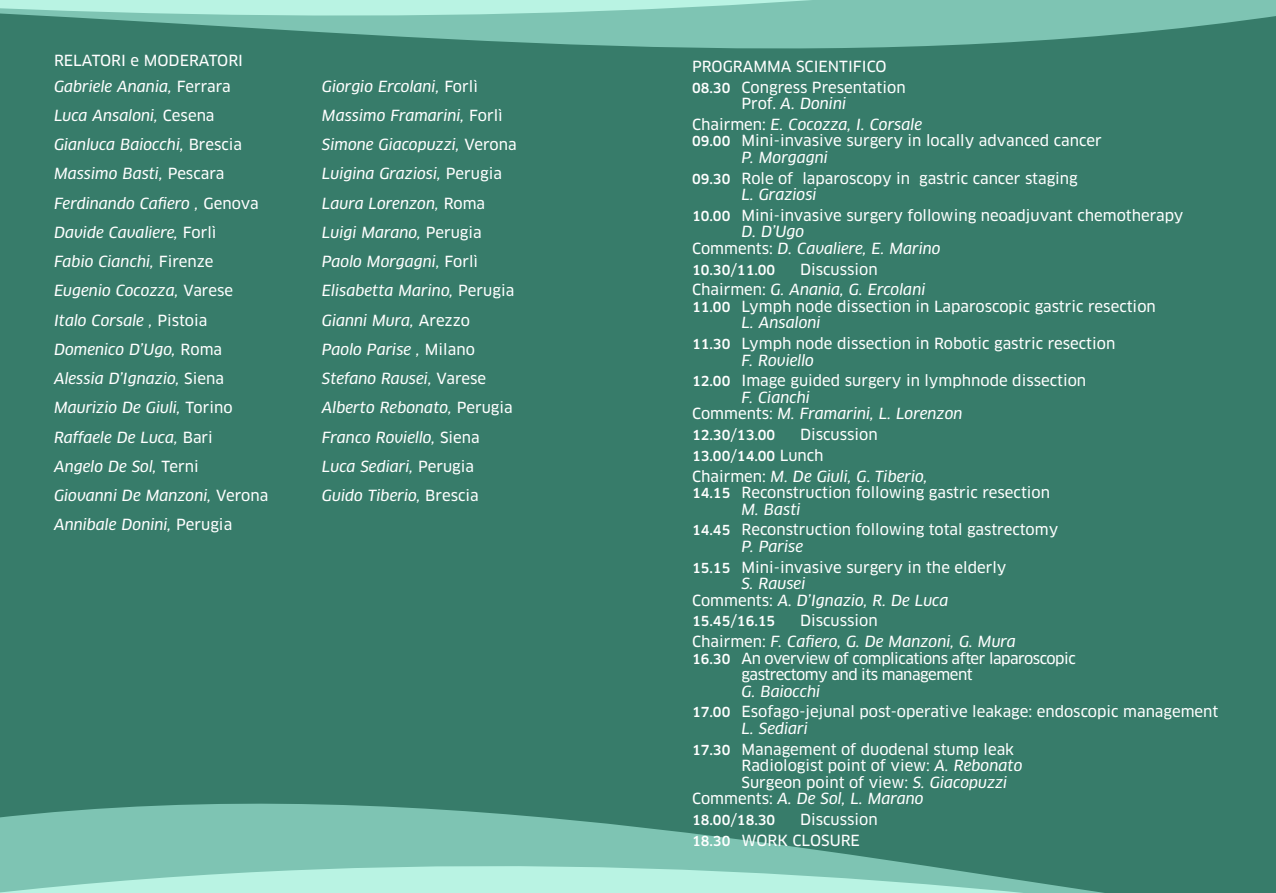
<style>
.page{position:relative;width:1276px;height:893px;background:#377c6a}
.page>*{position:absolute;margin:0;border:0;box-sizing:border-box;transform-origin:0 0}
.t1{font:italic 15px "Clan Pro News";color:#fff}
.t2{font:15px/16.5px "Clan Pro News";color:#fff}
.t3{font:15px "Clan Pro News";letter-spacing:-.03em;color:#fff}
.t4{font:500 13.5px "Clan Pro";color:#fff}
.s1{font-style:normal}
.s2{font-family:"Clan Pro";font-weight:500;font-size:13.5px}
.s3{font-style:italic}
.s4{font-family:"Clan Pro News";font-weight:400;font-size:15px}
</style>
<div class="page">
<svg style="left:0;top:803px;width:766px;height:40px;fill:#7ec4b3"></svg>
<svg style="left:0;top:843px;width:1104px;height:50px;background:#86c8b8"></svg>
<svg style="left:221px;top:26px;width:976px;height:23px;fill:#7ec4b3"></svg>
<svg style="left:0;top:0;width:1276px;height:26px;background:#8acdbc"></svg>
<p class="t2" style="left:54px;top:52px;width:191px">RELATORI e MODERATORI</p>
<p class="t1" style="left:54px;top:77px;width:178px">Gabriele Anania, <span class="s1">Ferrara</span></p>
<p class="t1" style="left:54px;top:106px;width:162px">Luca Ansaloni, <span class="s1">Cesena</span></p>
<p class="t1" style="left:54px;top:136px;width:190px">Gianluca Baiocchi, <span class="s1">Brescia</span></p>
<p class="t1" style="left:54px;top:165px;width:172px">Massimo Basti, <span class="s1">Pescara</span></p>
<p class="t1" style="left:54px;top:194px;width:206px">Ferdinando Cafiero , <span class="s1">Genova</span></p>
<p class="t1" style="left:54px;top:223px;width:164px">Davide Cavaliere, <span class="s1">Forlì</span></p>
<p class="t1" style="left:54px;top:253px;width:161px">Fabio Cianchi, <span class="s1">Firenze</span></p>
<p class="t1" style="left:54px;top:282px;width:181px">Eugenio Cocozza, <span class="s1">Varese</span></p>
<p class="t1" style="left:54px;top:311px;width:155px">Italo Corsale , <span class="s1">Pistoia</span></p>
<p class="t1" style="left:54px;top:340px;width:170px">Domenico D’Ugo, <span class="s1">Roma</span></p>
<p class="t1" style="left:54px;top:370px;width:172px">Alessia D’Ignazio, <span class="s1">Siena</span></p>
<p class="t1" style="left:54px;top:399px;width:180px">Maurizio De Giuli, <span class="s1">Torino</span></p>
<p class="t1" style="left:54px;top:428px;width:160px">Raffaele De Luca, <span class="s1">Bari</span></p>
<p class="t1" style="left:54px;top:457px;width:146px">Angelo De Sol, <span class="s1">Terni</span></p>
<p class="t1" style="left:54px;top:487px;width:216px">Giovanni De Manzoni, <span class="s1">Verona</span></p>
<p class="t1" style="left:54px;top:516px;width:180px">Annibale Donini, <span class="s1">Perugia</span></p>
<p class="t1" style="left:322px;top:77px;width:158px">Giorgio Ercolani, <span class="s1">Forlì</span></p>
<p class="t1" style="left:322px;top:106px;width:182px">Massimo Framarini, <span class="s1">Forlì</span></p>
<p class="t1" style="left:322px;top:136px;width:196px">Simone Giacopuzzi, <span class="s1">Verona</span></p>
<p class="t1" style="left:322px;top:165px;width:181px">Luigina Graziosi, <span class="s1">Perugia</span></p>
<p class="t1" style="left:322px;top:194px;width:165px">Laura Lorenzon, <span class="s1">Roma</span></p>
<p class="t1" style="left:322px;top:223px;width:161px">Luigi Marano, <span class="s1">Perugia</span></p>
<p class="t1" style="left:322px;top:253px;width:158px">Paolo Morgagni, <span class="s1">Forlì</span></p>
<p class="t1" style="left:322px;top:282px;width:194px">Elisabetta Marino, <span class="s1">Perugia</span></p>
<p class="t1" style="left:322px;top:311px;width:149px">Gianni Mura, <span class="s1">Arezzo</span></p>
<p class="t1" style="left:322px;top:340px;width:154px">Paolo Parise , <span class="s1">Milano</span></p>
<p class="t1" style="left:322px;top:370px;width:166px">Stefano Rausei, <span class="s1">Varese</span></p>
<p class="t1" style="left:322px;top:399px;width:192px">Alberto Rebonato, <span class="s1">Perugia</span></p>
<p class="t1" style="left:322px;top:428px;width:159px">Franco Roviello, <span class="s1">Siena</span></p>
<p class="t1" style="left:322px;top:457px;width:154px">Luca Sediari, <span class="s1">Perugia</span></p>
<p class="t1" style="left:322px;top:487px;width:158px">Guido Tiberio, <span class="s1">Brescia</span></p>
<p class="t2" style="left:692px;top:58px;width:196px">PROGRAMMA SCIENTIFICO</p>
<p class="t2" style="left:741px;top:79px;width:166px;text-indent:-50px"><span class="s2">08.30</span> Congress Presentation<br>Prof. <span class="s3">A. Donini</span></p>
<p class="t1" style="left:692px;top:115px;width:232px"><span class="s1">Chairmen:</span> E. Cocozza, I. Corsale</p>
<p class="t2" style="left:692px;top:133px;width:411px"><span class="s2">09.00</span> Mini-invasive surgery in locally advanced cancer</p>
<p class="t1" style="left:741px;top:148px;width:88px">P. Morgagni</p>
<p class="t2" style="left:741px;top:170px;width:338px;text-indent:-50px"><span class="s2">09.30</span> Role of laparoscopy in gastric cancer staging<br><span class="s3">L. Graziosi</span></p>
<p class="t2" style="left:692px;top:207px;width:493px"><span class="s2">10.00</span> Mini-invasive surgery following neoadjuvant chemotherapy</p>
<p class="t1" style="left:741px;top:223px;width:64px">D. D’Ugo</p>
<p class="t1" style="left:692px;top:239px;width:250px"><span class="s1">Comments:</span> D. Cavaliere, E. Marino</p>
<p class="t4" style="left:692px;top:262px;width:85px">10.30<span class="s4">/</span>11.00</p>
<p class="t2" style="left:800px;top:261px;width:79px">Discussion</p>
<p class="t1" style="left:692px;top:281px;width:235px"><span class="s1">Chairmen:</span> G. Anania, G. Ercolani</p>
<p class="t2" style="left:692px;top:298px;width:465px"><span class="s2">11.00</span> Lymph node dissection in Laparoscopic gastric resection</p>
<p class="t1" style="left:741px;top:314px;width:81px">L. Ansaloni</p>
<p class="t2" style="left:741px;top:335px;width:375px;text-indent:-50px"><span class="s2">11.30</span> Lymph node dissection in Robotic gastric resection<br><span class="s3">F. Roviello</span></p>
<p class="t2" style="left:692px;top:373px;width:396px"><span class="s2">12.00</span> Image guided surgery in lymphnode dissection</p>
<p class="t1" style="left:741px;top:388px;width:70px">F. Cianchi</p>
<p class="t1" style="left:692px;top:405px;width:272px"><span class="s1">Comments:</span> M. Framarini, L. Lorenzon</p>
<p class="t4" style="left:692px;top:427px;width:85px">12.30<span class="s4">/</span>13.00</p>
<p class="t2" style="left:800px;top:426px;width:79px">Discussion</p>
<p class="t4" style="left:692px;top:448px;width:133px">13.00<span class="s4">/</span>14.00 <span class="s4">Lunch</span></p>
<p class="t1" style="left:692px;top:467px;width:237px"><span class="s1">Chairmen:</span> M. De Giuli, G<span class="s1">.</span> Tiberio,</p>
<p class="t2" style="left:692px;top:484px;width:359px"><span class="s2">14.15</span> Reconstruction following gastric resection</p>
<p class="t1" style="left:741px;top:500px;width:61px">M. Basti</p>
<p class="t2" style="left:741px;top:522px;width:318px;text-indent:-50px"><span class="s2">14.45</span> Reconstruction following total gastrectomy<br><span class="s3">P. Parise</span></p>
<p class="t2" style="left:692px;top:559px;width:316px"><span class="s2">15.15</span> Mini-invasive surgery in the elderly</p>
<p class="t1" style="left:741px;top:575px;width:65px">S. Rausei</p>
<p class="t1" style="left:692px;top:591px;width:258px"><span class="s1">Comments:</span> A. D’Ignazio, R. De Luca</p>
<p class="t4" style="left:692px;top:613px;width:85px">15.45<span class="s4">/</span>16.15</p>
<p class="t2" style="left:800px;top:613px;width:79px">Discussion</p>
<p class="t1" style="left:692px;top:633px;width:325px"><span class="s1">Chairmen:</span> F. Cafiero, G. De Manzoni, G. Mura</p>
<p class="t3" style="left:692px;top:649px;width:385px"><span class="s2">16.30</span> An overview of complications after laparoscopic</p>
<p class="t3" style="left:741px;top:666px;width:233px">gastrectomy and its management</p>
<p class="t1" style="left:741px;top:682px;width:80px">G. Baiocchi</p>
<p class="t2" style="left:741px;top:704px;width:478px;text-indent:-50px"><span class="s2">17.00</span> Esofago-jejunal post-operative leakage: endoscopic management<br><span class="s3">L. Sediari</span></p>
<p class="t2" style="left:692px;top:741px;width:324px"><span class="s2">17.30</span> Management of duodenal stump leak</p>
<p class="t2" style="left:741px;top:757px;width:282px">Radiologist point of view: <span class="s3">A. Rebonato</span></p>
<p class="t2" style="left:741px;top:774px;width:267px">Surgeon point of view: <span class="s3">S. Giacopuzzi</span></p>
<p class="t1" style="left:692px;top:790px;width:233px"><span class="s1">Comments:</span> A. De Sol, L. Marano</p>
<p class="t4" style="left:692px;top:812px;width:85px">18.00<span class="s4">/</span>18.30</p>
<p class="t2" style="left:800px;top:811px;width:79px">Discussion</p>
<p class="t2" style="left:692px;top:832px;width:169px"><span class="s2">18.30</span> WORK CLOSURE</p>
</div>
